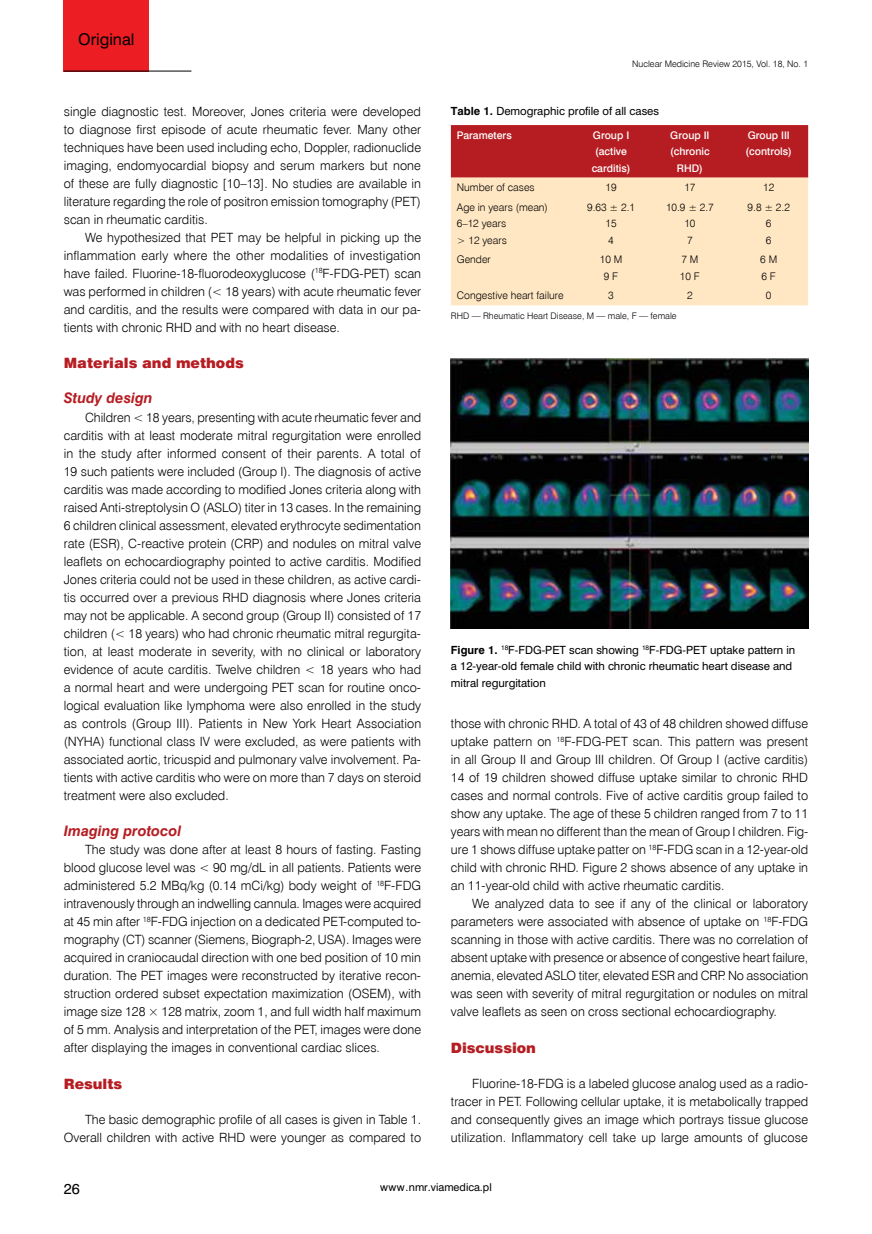
<style>
.page{position:relative;width:872px;height:1234px;background:#fff}
.page>*{position:absolute;margin:0;border:0;box-sizing:border-box;transform-origin:0 0}
.t1{font:15px "Swis 721 PL";color:#000}
.t2{font:14.25px "Swis 721 Blk EU";color:#b61d22}
.t3{font:italic 700 13.5px "Swis 721 PL";color:#b61d22}
.t4{font:13.5px "Swis 721 PL";color:#000}
.t5{font:12.75px/18px "Swis 721 Lt EU";color:#000;text-align:justify}
.t6{font:10.5px/16.5px "Swis 721 PL";color:#000}
.t7{font:10.5px/16.5px "Swis 721 Lt EU";color:#000;text-align:center}
.t8{font:10.5px/16.5px "Swis 721 Md EU";color:#fff;text-align:center}
.t9{font:10.05px "Swis 721 PL";color:#000}
.t10{font:9px "Swis 721 Lt EU";color:#000}
.s1{font-weight:700}
</style>
<div class="page">
<div style="left:64px;top:0;width:85px;height:71px;background:#ed1d24"></div>
<hr style="left:64px;top:71px;width:127px;height:1px;background:#000">
<div style="left:451px;top:125px;width:357px;height:53px;background:#b61d22"></div>
<div style="left:451px;top:178px;width:357px;height:127px;background:#ffe7c3"></div>
<img style="left:451px;top:358px;width:357px;height:270px">
<p class="t1" style="left:78px;top:30px;width:58px">Original</p>
<p class="t5" style="left:64px;top:102px;width:359px">single diagnostic test. Moreover, Jones criteria were developed to diagnose first episode of acute rheumatic fever. Many other techniques have been used including echo, Doppler, radionuclide imaging, endomyocardial biopsy and serum markers but none of these are fully diagnostic [10–13]. No studies are available in literature regarding the role of positron emission tomography (PET) scan in rheumatic carditis.</p>
<p class="t5" style="left:64px;top:228px;width:359px;text-indent:21px">We hypothesized that PET may be helpful in picking up the inflammation early where the other modalities of investigation have failed. Fluorine-18-fluorodeoxyglucose (<sup>18</sup>F-FDG-PET) scan was performed in children (&lt; 18 years) with acute rheumatic fever and carditis, and the results were compared with data in our pa&shy;tients with chronic RHD and with no heart disease.</p>
<p class="t2" style="left:64px;top:354px;width:181px">Materials and methods</p>
<p class="t3" style="left:64px;top:389px;width:90px">Study design</p>
<p class="t5" style="left:64px;top:408px;width:359px;text-indent:21px">Children &lt; 18 years, presenting with acute rheumatic fever and carditis with at least moderate mitral regurgitation were enrolled in the study after informed consent of their parents. A total of 19 such patients were included (Group I). The diagnosis of active carditis was made according to modified Jones criteria along with raised Anti-streptolysin O (ASLO) titer in 13 cases. In the remaining 6 children clinical assessment, elevated erythrocyte sedimentation rate (ESR), C-reactive protein (CRP) and nodules on mitral valve leaflets on echocardiography pointed to active carditis. Modified Jones criteria could not be used in these children, as active cardi&shy;tis occurred over a previous RHD diagnosis where Jones criteria may not be applicable. A second group (Group II) consisted of 17 children (&lt; 18 years) who had chronic rheumatic mitral regurgita&shy;tion, at least moderate in severity, with no clinical or laboratory evidence of acute carditis. Twelve children &lt; 18 years who had a normal heart and were undergoing PET scan for routine onco&shy;logical evaluation like lymphoma were also enrolled in the study as controls (Group III). Patients in New York Heart Association (NYHA) functional class IV were excluded, as were patients with associated aortic, tricuspid and pulmonary valve involvement. Pa&shy;tients with active carditis who were on more than 7 days on steroid treatment were also excluded.</p>
<p class="t3" style="left:64px;top:822px;width:119px">Imaging protocol</p>
<p class="t5" style="left:64px;top:840px;width:359px;text-indent:21px">The study was done after at least 8 hours of fasting. Fasting blood glucose level was &lt; 90 mg/dL in all patients. Patients were administered 5.2 MBq/kg (0.14 mCi/kg) body weight of <sup>18</sup>F-FDG intravenously through an indwelling cannula. Images were acquired at 45 min after <sup>18</sup>F-FDG injection on a dedicated PET-computed to&shy;mography (CT) scanner (Siemens, Biograph-2, USA). Images were acquired in craniocaudal direction with one bed position of 10 min duration. The PET images were reconstructed by iterative recon&shy;struction ordered subset expectation maximization (OSEM), with image size 128 × 128 matrix, zoom 1, and full width half maximum of 5 mm. Analysis and interpretation of the PET, images were done after displaying the images in conventional cardiac slices.</p>
<p class="t2" style="left:64px;top:1074px;width:60px">Results</p>
<p class="t5" style="left:64px;top:1110px;width:359px;text-align:right">The basic demographic profile of all cases is given in Table 1.<br>Overall children with active RHD were younger as compared to</p>
<p class="t10" style="left:632px;top:58px;width:177px">Nuclear Medicine Review 2015, Vol. 18, No. 1</p>
<p class="t6" style="left:451px;top:102px;width:210px"><span class="s1">Table 1.</span> Demographic profile of all cases</p>
<p class="t8" style="left:457px;top:127px;width:56px">Parameters</p>
<p class="t8" style="left:591px;top:127px;width:40px">Group I (active carditis)</p>
<p class="t8" style="left:670px;top:127px;width:41px">Group II (chronic<br>RHD)</p>
<p class="t8" style="left:745px;top:127px;width:48px;text-align:left">Group III (controls)</p>
<p class="t7" style="left:457px;top:179px;width:79px">Number of cases</p>
<p class="t7" style="left:605px;top:179px;width:13px">19</p>
<p class="t7" style="left:684px;top:179px;width:13px">17</p>
<p class="t7" style="left:763px;top:179px;width:13px">12</p>
<p class="t7" style="left:457px;top:199px;width:93px;text-align:left">Age in years (mean)<br>6–12 years<br>&gt; 12 years</p>
<p class="t7" style="left:587px;top:199px;width:49px">9.63 ± 2.1<br>15<br>4</p>
<p class="t7" style="left:666px;top:199px;width:49px">10.9 ± 2.7<br>10<br>7</p>
<p class="t7" style="left:747px;top:199px;width:44px">9.8 ± 2.2<br>6<br>6</p>
<p class="t7" style="left:457px;top:251px;width:35px">Gender</p>
<p class="t7" style="left:600px;top:251px;width:24px">10 M<br>9 F</p>
<p class="t7" style="left:680px;top:251px;width:21px;text-align:left">7 M<br>10 F</p>
<p class="t7" style="left:760px;top:251px;width:18px;text-align:left">6 M<br>6 F</p>
<p class="t7" style="left:457px;top:287px;width:108px">Congestive heart failure</p>
<p class="t7" style="left:608px;top:287px;width:7px">3</p>
<p class="t7" style="left:687px;top:287px;width:7px">2</p>
<p class="t7" style="left:766px;top:287px;width:7px">0</p>
<p class="t10" style="left:451px;top:310px;width:227px">RHD — Rheumatic Heart Disease, M — male, F — female</p>
<p class="t6" style="left:451px;top:641px;width:346px"><span class="s1">Figure 1.</span> <sup>18</sup>F-FDG-PET scan showing <sup>18</sup>F-FDG-PET uptake pattern in a 12-year-old female child with chronic rheumatic heart disease and mitral regurgitation</p>
<p class="t5" style="left:451px;top:714px;width:359px">those with chronic RHD. A total of 43 of 48 children showed diffuse uptake pattern on <sup>18</sup>F-FDG-PET scan. This pattern was present in all Group II and Group III children. Of Group I (active carditis)<br>14 of 19 children showed diffuse uptake similar to chronic RHD cases and normal controls. Five of active carditis group failed to show any uptake. The age of these 5 children ranged from 7 to 11 years with mean no different than the mean of Group I children. Fig&shy;ure 1 shows diffuse uptake patter on <sup>18</sup>F-FDG scan in a 12-year-old child with chronic RHD. Figure 2 shows absence of any uptake in an 11-year-old child with active rheumatic carditis.</p>
<p class="t5" style="left:451px;top:894px;width:359px;text-indent:21px">We analyzed data to see if any of the clinical or laboratory parameters were associated with absence of uptake on <sup>18</sup>F-FDG scanning in those with active carditis. There was no correlation of absent uptake with presence or absence of congestive heart failure, anemia, elevated ASLO titer, elevated ESR and CRP. No association was seen with severity of mitral regurgitation or nodules on mitral valve leaflets as seen on cross sectional echocardiography.</p>
<p class="t2" style="left:451px;top:1038px;width:87px">Discussion</p>
<p class="t5" style="left:451px;top:1074px;width:359px;text-indent:21px">Fluorine-18-FDG is a labeled glucose analog used as a radio&shy;tracer in PET. Following cellular uptake, it is metabolically trapped and consequently gives an image which portrays tissue glucose utilization. Inflammatory cell take up large amounts of glucose</p>
<p class="t4" style="left:64px;top:1179px;width:17px">26</p>
<p class="t9" style="left:380px;top:1180px;width:113px">www.nmr.viamedica.pl</p>
</div>
